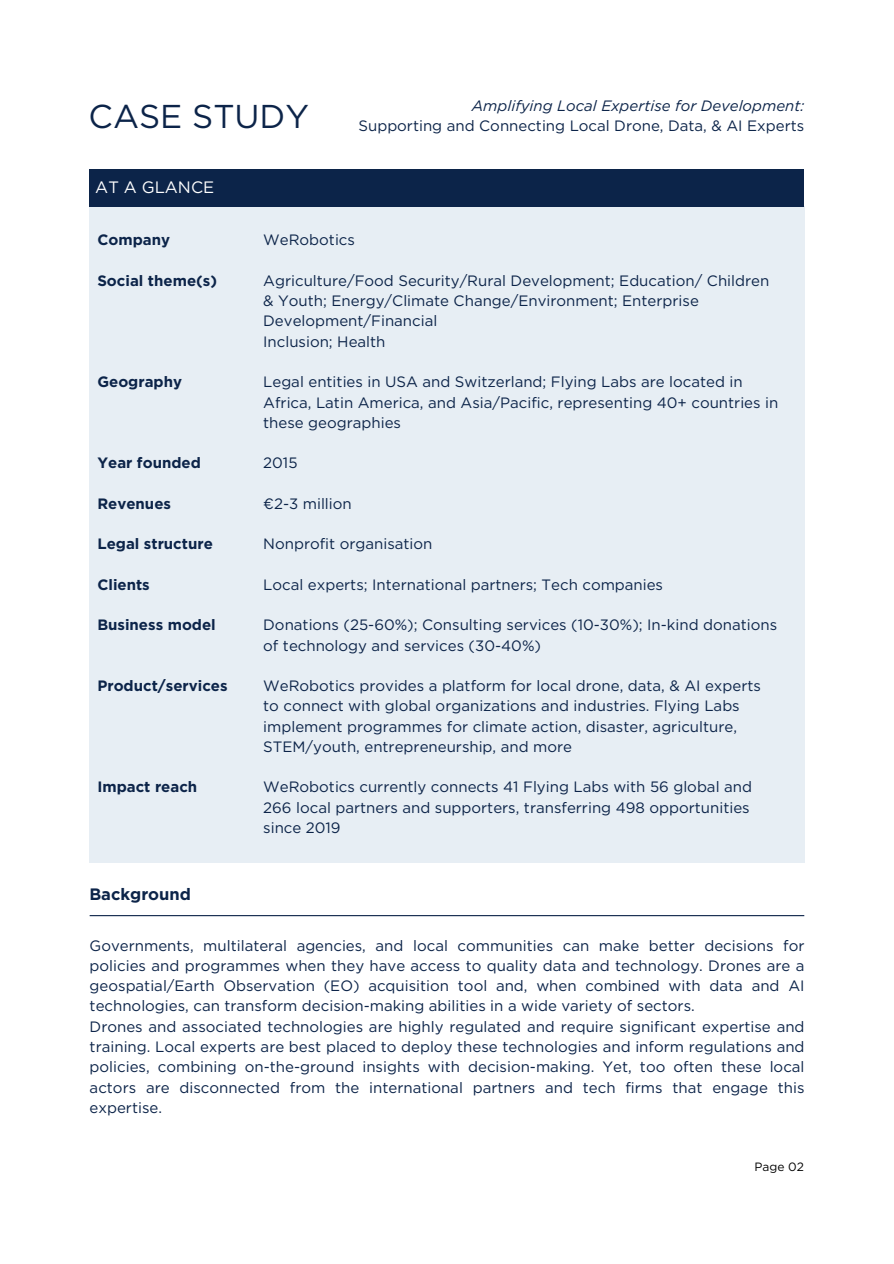
<style>
.page{position:relative;width:894px;height:1264px;background:#fff}
.page>*{position:absolute;margin:0;border:0;box-sizing:border-box;transform-origin:0 0}
.t1{font:33px "Gotham";color:#0c2449}
.t2{font:700 16.5px "Gotham";color:#0c2449}
.t3{font:16.5px "Gotham";color:#fff}
.t4{font:15px/20.2px "Gotham";color:#0c2449}
.t5{font:700 15px "Gotham";color:#0c2449}
.t6{font:12px "Gotham";color:#000}
.s1{font-style:italic}
</style>
<div class="page">
<div style="left:89px;top:206px;width:715px;height:657px;background:#e3ebf2"></div>
<div style="left:90px;top:169px;width:714px;height:37px;background:#0c2449"></div>
<hr style="left:90px;top:915px;width:714px;height:1px;background:#0c2449">
<h4 class="t1" style="left:88px;top:97px;width:222px">CASE STUDY</h4>
<h4 class="t3" style="left:95px;top:177px;width:120px">AT A GLANCE</h4>
<h1 class="t4" style="left:358px;top:95px;width:447px;text-align:right"><span class="s1">Amplifying Local Expertise for Development:<br></span>Supporting and Connecting Local Drone, Data, &amp; AI Experts</h1>
<h3 class="t5" style="left:97px;top:231px;width:74px">Company</h3>
<h4 class="t5" style="left:97px;top:271px;width:121px">Social theme(s)</h4>
<h4 class="t5" style="left:97px;top:373px;width:86px">Geography</h4>
<h4 class="t5" style="left:97px;top:454px;width:105px">Year founded</h4>
<h4 class="t5" style="left:97px;top:494px;width:75px">Revenues</h4>
<h4 class="t5" style="left:97px;top:535px;width:117px">Legal structure</h4>
<h4 class="t5" style="left:97px;top:575px;width:54px">Clients</h4>
<h4 class="t5" style="left:97px;top:616px;width:120px">Business model</h4>
<h4 class="t5" style="left:97px;top:676px;width:132px">Product/services</h4>
<h4 class="t5" style="left:97px;top:778px;width:101px">Impact reach</h4>
<h2 class="t4" style="left:263px;top:230px;width:93px">WeRobotics</h2>
<h3 class="t4" style="left:263px;top:270px;width:507px">Agriculture/Food Security/Rural Development; Education/ Children &amp; Youth; Energy/Climate Change/Environment; Enterprise Development/Financial<br>Inclusion; Health</h3>
<h3 class="t4" style="left:263px;top:372px;width:516px">Legal entities in USA and Switzerland; Flying Labs are located in<br>Africa, Latin America, and Asia/Pacific, representing 40+ countries in these geographies</h3>
<h3 class="t4" style="left:263px;top:453px;width:36px">2015</h3>
<h3 class="t4" style="left:263px;top:493px;width:90px">€2-3 million</h3>
<h3 class="t4" style="left:263px;top:534px;width:171px">Nonprofit organisation</h3>
<h3 class="t4" style="left:263px;top:574px;width:401px">Local experts; International partners; Tech companies</h3>
<h3 class="t4" style="left:263px;top:615px;width:515px">Donations (25-60%); Consulting services (10-30%); In-kind donations of technology and services (30-40%)</h3>
<h3 class="t4" style="left:263px;top:675px;width:499px">WeRobotics provides a platform for local drone, data, &amp; AI experts to connect with global organizations and industries. Flying Labs implement programmes for climate action, disaster, agriculture, STEM/youth, entrepreneurship, and more</h3>
<h3 class="t4" style="left:263px;top:777px;width:490px">WeRobotics currently connects 41 Flying Labs with 56 global and<br>266 local partners and supporters, transferring 498 opportunities since 2019</h3>
<h4 class="t2" style="left:89px;top:884px;width:103px">Background</h4>
<h3 class="t4" style="left:90px;top:935px;width:716px">Governments, multilateral agencies, and local communities can make better decisions for policies and programmes when they have access to quality data and technology. Drones are a geospatial/Earth Observation (EO) acquisition tool and, when combined with data and AI technologies, can transform decision-making abilities in a wide variety of sectors.<br>Drones and associated technologies are highly regulated and require significant expertise and training. Local experts are best placed to deploy these technologies and inform regulations and policies, combining on-the-ground insights with decision-making. Yet, too often these local actors are disconnected from the international partners and tech firms that engage this expertise.</h3>
<p class="t6" style="left:754px;top:1159px;width:51px">Page 02</p>
</div>
